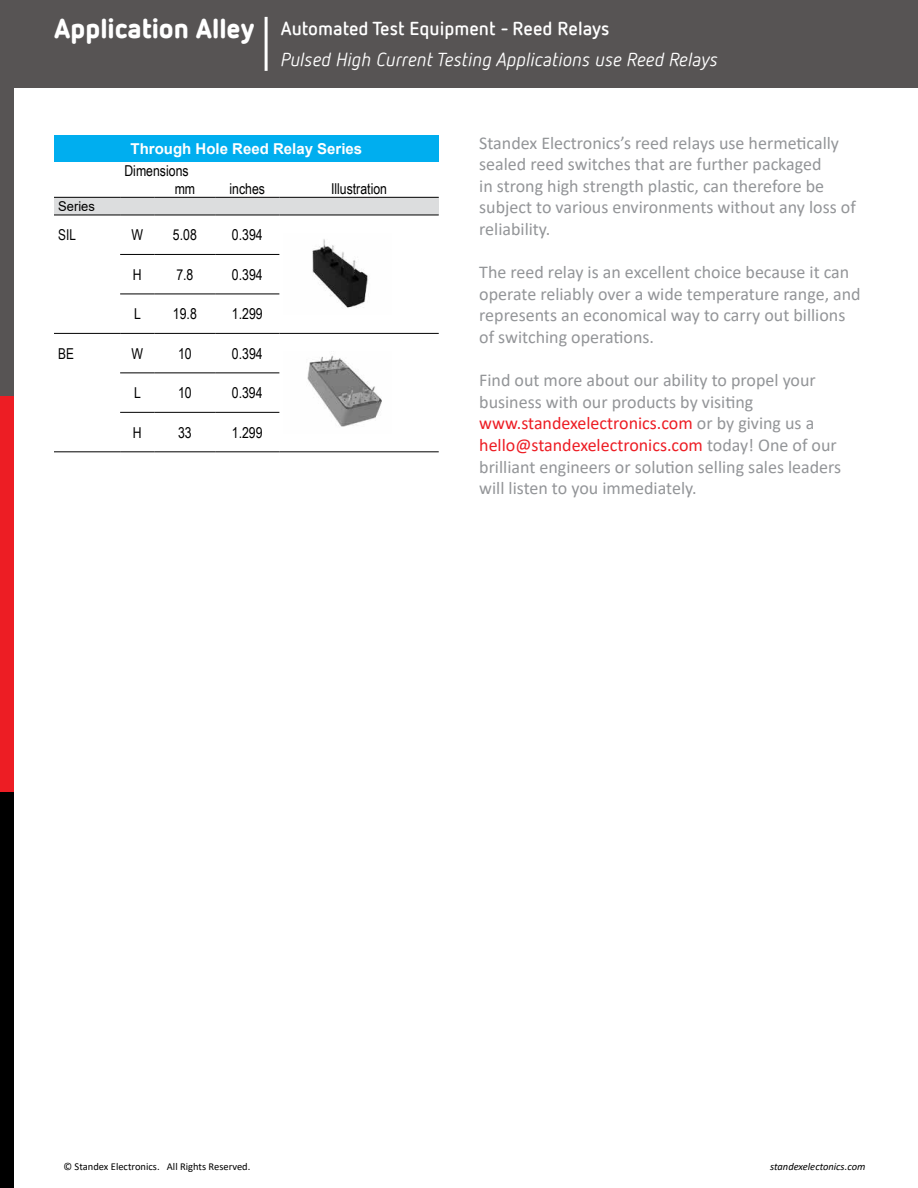
<style>
.page{position:relative;width:918px;height:1188px;background:#fff}
.page>*{position:absolute;margin:0;border:0;box-sizing:border-box;transform-origin:0 0}
.t1{font:900 27px "Netto Offc";color:#fff}
.t2{font:italic 18.75px "Netto Offc";color:#fff}
.t3{font:700 18.75px "Netto Offc";color:#fff}
.t4{font:18px/21.6px "Calibri";color:#939598}
.t5{font:15px/17.9px "Arial Narrow";color:#000}
.t6{font:700 15px "Arial";color:#fff}
.t7{font:15px "Arial Narrow";color:#000;scale:.96 1}
.t8{font:13.5px "Arial";color:#000;scale:.96 1}
.t9{font:10.5px "Calibri";color:#000}
.t10{font:italic 10.5px "Calibri";color:#000}
.s1{color:#ed1d24}
</style>
<div class="page">
<div style="left:0;top:0;width:918px;height:88px;background:#575454"></div>
<hr style="left:265px;top:17px;width:3px;height:54px;background:#fff">
<div style="left:0;top:396px;width:14px;height:396px;background:#ed1d24"></div>
<div style="left:0;top:792px;width:14px;height:396px;background:#000"></div>
<div style="left:0;top:0;width:14px;height:396px;background:#575454"></div>
<div style="left:54px;top:135px;width:385px;height:27px;background:#00aeef"></div>
<svg style="left:54px;top:196px;width:385px;height:217px"></svg>
<div style="left:54px;top:197px;width:385px;height:18px;background:#dcddde"></div>
<div style="left:54px;top:373px;width:66px;height:39px;background:#fff"></div>
<hr style="left:54px;top:197px;width:66px;height:1px;background:#000">
<hr style="left:120px;top:197px;width:35px;height:1px;background:#000">
<hr style="left:155px;top:197px;width:60px;height:1px;background:#000">
<hr style="left:215px;top:197px;width:64px;height:1px;background:#000">
<hr style="left:279px;top:197px;width:160px;height:1px;background:#000">
<hr style="left:54px;top:215px;width:66px;height:1px;background:#000">
<hr style="left:120px;top:215px;width:35px;height:1px;background:#000">
<hr style="left:155px;top:215px;width:60px;height:1px;background:#000">
<hr style="left:215px;top:215px;width:64px;height:1px;background:#000">
<hr style="left:279px;top:215px;width:160px;height:1px;background:#000">
<hr style="left:120px;top:254px;width:35px;height:1px;background:#000">
<hr style="left:155px;top:254px;width:60px;height:1px;background:#000">
<hr style="left:215px;top:254px;width:64px;height:1px;background:#000">
<hr style="left:120px;top:294px;width:35px;height:1px;background:#000">
<hr style="left:155px;top:294px;width:60px;height:1px;background:#000">
<hr style="left:215px;top:294px;width:64px;height:1px;background:#000">
<hr style="left:54px;top:333px;width:66px;height:1px;background:#000">
<hr style="left:120px;top:333px;width:35px;height:1px;background:#000">
<hr style="left:155px;top:333px;width:60px;height:1px;background:#000">
<hr style="left:215px;top:333px;width:64px;height:1px;background:#000">
<hr style="left:279px;top:333px;width:160px;height:1px;background:#000">
<hr style="left:120px;top:372px;width:35px;height:1px;background:#000">
<hr style="left:155px;top:372px;width:60px;height:1px;background:#000">
<hr style="left:215px;top:372px;width:64px;height:1px;background:#000">
<hr style="left:120px;top:412px;width:35px;height:1px;background:#000">
<hr style="left:155px;top:412px;width:60px;height:1px;background:#000">
<hr style="left:215px;top:412px;width:64px;height:1px;background:#000">
<hr style="left:54px;top:451px;width:66px;height:1px;background:#000">
<hr style="left:120px;top:451px;width:35px;height:1px;background:#000">
<hr style="left:155px;top:451px;width:60px;height:1px;background:#000">
<hr style="left:215px;top:451px;width:64px;height:1px;background:#000">
<hr style="left:279px;top:451px;width:160px;height:1px;background:#000">
<img style="left:284px;top:234px;width:108px;height:81px">
<img style="left:284px;top:352px;width:108px;height:75px">
<h1 class="t1" style="left:54px;top:11px;width:202px">Application Alley</h1>
<p class="t3" style="left:281px;top:16px;width:330px">Automated Test Equipment - Reed Relays</p>
<p class="t2" style="left:281px;top:48px;width:439px">Pulsed High Current Testing Applications use Reed Relays</p>
<p class="t6" style="left:131px;top:138px;width:233px">Through Hole Reed Relay Series</p>
<p class="t5" style="left:175px;top:161px;width:22px;text-indent:-50px">Dimensions mm</p>
<p class="t5" style="left:230px;top:179px;width:37px">inches</p>
<p class="t5" style="left:331px;top:179px;width:58px">Illustration</p>
<p class="t8" style="left:58px;top:197px;width:40px">Series</p>
<p class="t7" style="left:58px;top:224px;width:20px">SIL</p>
<p class="t5" style="left:132px;top:225px;width:13px">W</p>
<p class="t5" style="left:173px;top:225px;width:25px">5.08</p>
<p class="t5" style="left:232px;top:225px;width:32px">0.394</p>
<p class="t5" style="left:133px;top:265px;width:10px">H</p>
<p class="t5" style="left:176px;top:265px;width:19px">7.8</p>
<p class="t5" style="left:232px;top:265px;width:32px">0.394</p>
<p class="t5" style="left:134px;top:304px;width:8px">L</p>
<p class="t5" style="left:173px;top:304px;width:25px">19.8</p>
<p class="t5" style="left:232px;top:304px;width:32px">1.299</p>
<p class="t7" style="left:58px;top:342px;width:18px">BE</p>
<p class="t5" style="left:132px;top:344px;width:13px">W</p>
<p class="t5" style="left:178px;top:344px;width:15px">10</p>
<p class="t5" style="left:232px;top:344px;width:32px">0.394</p>
<p class="t5" style="left:134px;top:383px;width:8px">L</p>
<p class="t5" style="left:178px;top:383px;width:15px">10</p>
<p class="t5" style="left:232px;top:383px;width:32px">0.394</p>
<p class="t5" style="left:133px;top:423px;width:10px">H</p>
<p class="t5" style="left:178px;top:423px;width:15px">33</p>
<p class="t5" style="left:232px;top:423px;width:32px">1.299</p>
<p class="t4" style="left:479px;top:131px;width:378px">Standex Electronics’s reed relays use hermetically sealed reed switches that are further packaged<br>in strong high strength plastic, can therefore be subject to various environments without any loss of reliability.</p>
<p class="t4" style="left:479px;top:261px;width:383px">The reed relay is an excellent choice because it can operate reliably over a wide temperature range, and represents an economical way to carry out billions of switching operations.</p>
<p class="t4" style="left:479px;top:369px;width:364px">Find out more about our ability to propel your business with our products by visiting <span class="s1">www.standexelectronics.com</span> or by giving us a <span class="s1">hello@standexelectronics.com</span> today! One of our brilliant engineers or solution selling sales leaders will listen to you immediately.</p>
<p class="t9" style="left:63px;top:1159px;width:188px">© Standex Electronics. All Rights Reserved.</p>
<p class="t10" style="left:770px;top:1159px;width:97px">standexelectonics.com</p>
</div>
